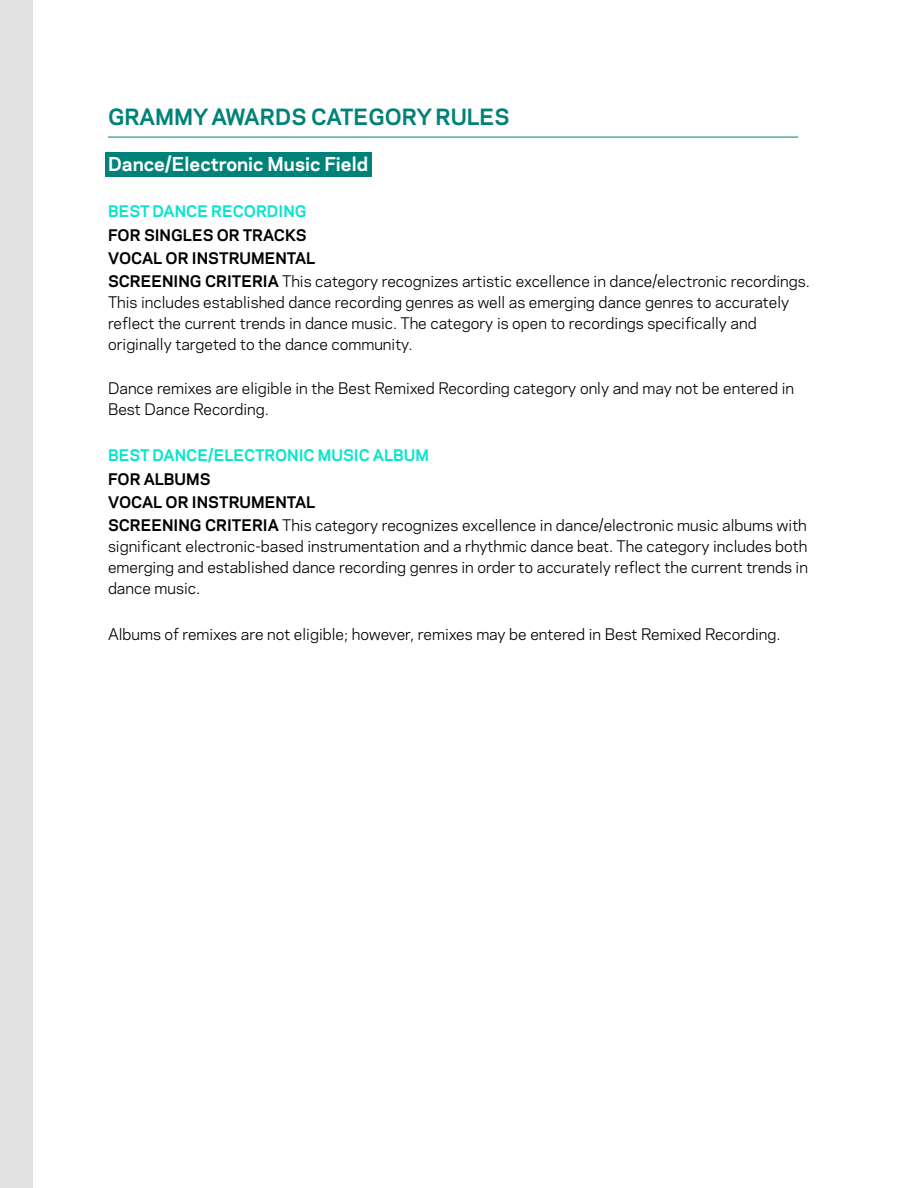
<style>
.page{position:relative;width:918px;height:1188px;background:#fff}
.page>*{position:absolute;margin:0;border:0;box-sizing:border-box;transform-origin:0 0}
.t1{font:700 21px "Galaxie Polaris";color:#008278}
.t2{font:700 18px "Galaxie Polaris";color:#fff}
.t3{font:15px/21px "Galaxie Polaris";color:#000}
.t4{font:700 15px "Galaxie Polaris";color:#08e5cc}
.s1{font-weight:700}
</style>
<div class="page">
<div style="left:0;top:0;width:32px;height:1188px;background:#e1e1e1"></div>
<div style="left:105px;top:152px;width:266px;height:25px;background:#008278"></div>
<hr style="left:108px;top:137px;width:690px;height:1px;background:#008278">
<h1 class="t1" style="left:108px;top:101px;width:403px">GRAMMY AWARDS CATEGORY RULES</h1>
<p class="t2" style="left:108px;top:151px;width:262px">Dance/Electronic Music Field</p>
<p class="t4" style="left:108px;top:200px;width:200px">BEST DANCE RECORDING</p>
<p class="t3" style="left:108px;top:222px;width:704px;line-height:23.1px"><span class="s1">FOR SINGLES OR TRACKS<br>VOCAL OR INSTRUMENTAL<br>SCREENING CRITERIA</span> This category recognizes artistic excellence in dance/electronic recordings.</p>
<p class="t3" style="left:108px;top:291px;width:683px">This includes established dance recording genres as well as emerging dance genres to accurately reflect the current trends in dance music. The category is open to recordings specifically and originally targeted to the dance community.</p>
<p class="t3" style="left:108px;top:377px;width:688px">Dance remixes are eligible in the Best Remixed Recording category only and may not be entered in<br>Best Dance Recording.</p>
<p class="t4" style="left:108px;top:444px;width:323px">BEST DANCE/ELECTRONIC MUSIC ALBUM</p>
<p class="t3" style="left:108px;top:466px;width:700px;line-height:23.1px"><span class="s1">FOR ALBUMS<br>VOCAL OR INSTRUMENTAL<br>SCREENING CRITERIA</span> This category recognizes excellence in dance/electronic music albums with</p>
<p class="t3" style="left:108px;top:535px;width:702px;text-align:justify">significant electronic-based instrumentation and a rhythmic dance beat. The category includes both emerging and established dance recording genres in order to accurately reflect the current trends in dance music.</p>
<p class="t3" style="left:108px;top:623px;width:674px">Albums of remixes are not eligible; however, remixes may be entered in Best Remixed Recording.</p>
</div>
